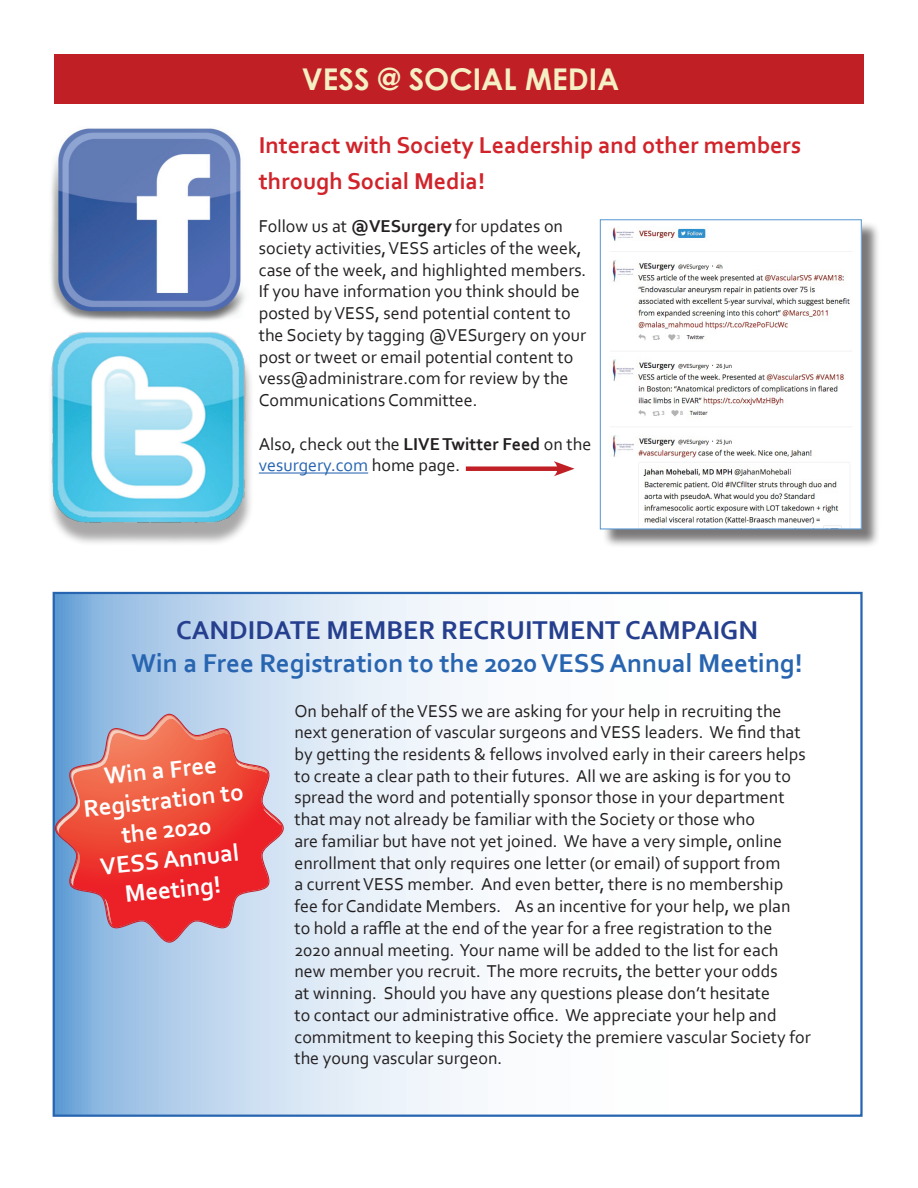
<style>
.page{position:relative;width:918px;height:1188px;background:#fff}
.page>*{position:absolute;margin:0;border:0;box-sizing:border-box;transform-origin:0 0}
.t1{font:700 30px "Century Gothic";color:#f4efc5}
.t2{font:700 27px "Corbel";color:#2865b1}
.t3{font:700 27px "Corbel";color:#253f8e}
.t4{font:700 24.9px/29.8px "Corbel";color:#fff;text-align:center}
.t5{font:700 24px/36px "Corbel";color:#d1232a}
.t6{font:18px/21.8px "Corbel";color:#231f20}
.s1{font-weight:700}
.s2{color:#2865b1}
</style>
<div class="page">
<svg style="left:56px;top:595px;width:407px;height:519px"></svg>
<div style="left:54px;top:54px;width:810px;height:49px;background:#c02025"></div>
<hr style="left:259px;top:473px;width:109px;height:1px;background:#2865b1">
<div style="left:602px;top:221px;width:279px;height:327px;background:#231f20;opacity:.6"></div>
<img style="left:602px;top:221px;width:258px;height:306px">
<div style="left:600px;top:219px;width:262px;height:310px;border:1px solid #5999d2"></div>
<img style="left:50px;top:128px;width:195px;height:193px">
<div style="left:47px;top:340px;width:208px;height:206px;background:#231f20;opacity:.39"></div>
<img style="left:52px;top:332px;width:197px;height:191px">
<svg style="left:55px;top:714px;width:229px;height:229px;background:#d26c78"></svg>
<img style="left:57px;top:716px;width:171px;height:117px">
<img style="left:263px;top:808px;width:18px;height:18px">
<img style="left:236px;top:761px;width:31px;height:12px">
<img style="left:70px;top:851px;width:11px;height:35px">
<img style="left:105px;top:899px;width:7px;height:26px">
<div style="left:466px;top:466px;width:96px;height:5px;background:#c02025"></div>
<svg style="left:554px;top:461px;width:21px;height:15px"></svg>
<h1 class="t1" style="left:302px;top:60px;width:319px">VESS @ SOCIAL MEDIA</h1>
<h3 class="t5" style="left:259px;top:126px;width:544px">Interact with Society Leadership and other members through Social Media!</h3>
<p class="t6" style="left:259px;top:215px;width:329px">Follow us at <span class="s1">@VESurgery</span> for updates on society activities, VESS articles of the week, case of the week, and highlighted members.<br>If you have information you think should be posted by VESS, send potential content to the Society by tagging @VESurgery on your post or tweet or email potential content to vess@administrare.com for review by the Communications Committee.</p>
<p class="t6" style="left:259px;top:432px;width:334px">Also, check out the <span class="s1">LIVE Twitter Feed</span> on the <span class="s2">vesurgery.com</span> home page.</p>
<h2 class="t3" style="left:176px;top:614px;width:583px">CANDIDATE MEMBER RECRUITMENT CAMPAIGN</h2>
<h2 class="t2" style="left:132px;top:646px;width:673px">Win a Free Registration to the 2020 VESS Annual Meeting!</h2>
<h3 class="t4" style="left:79px;top:763px;width:162px;rotate:-6deg">Win a Free<br>Registration to the 2020<br>VESS Annual<br>Meeting!</h3>
<p class="t6" style="left:294px;top:699px;width:518px">On behalf of the VESS we are asking for your help in recruiting the next generation of vascular surgeons and VESS leaders. We find that by getting the residents &amp; fellows involved early in their careers helps to create a clear path to their futures. All we are asking is for you to spread the word and potentially sponsor those in your department that may not already be familiar with the Society or those who<br>are familiar but have not yet joined. We have a very simple, online enrollment that only requires one letter (or email) of support from<br>a current VESS member. And even better, there is no membership fee for Candidate Members. As an incentive for your help, we plan to hold a raffle at the end of the year for a free registration to the 2020 annual meeting. Your name will be added to the list for each new member you recruit. The more recruits, the better your odds<br>at winning. Should you have any questions please don’t hesitate<br>to contact our administrative office. We appreciate your help and commitment to keeping this Society the premiere vascular Society for the young vascular surgeon.</p>
</div>
